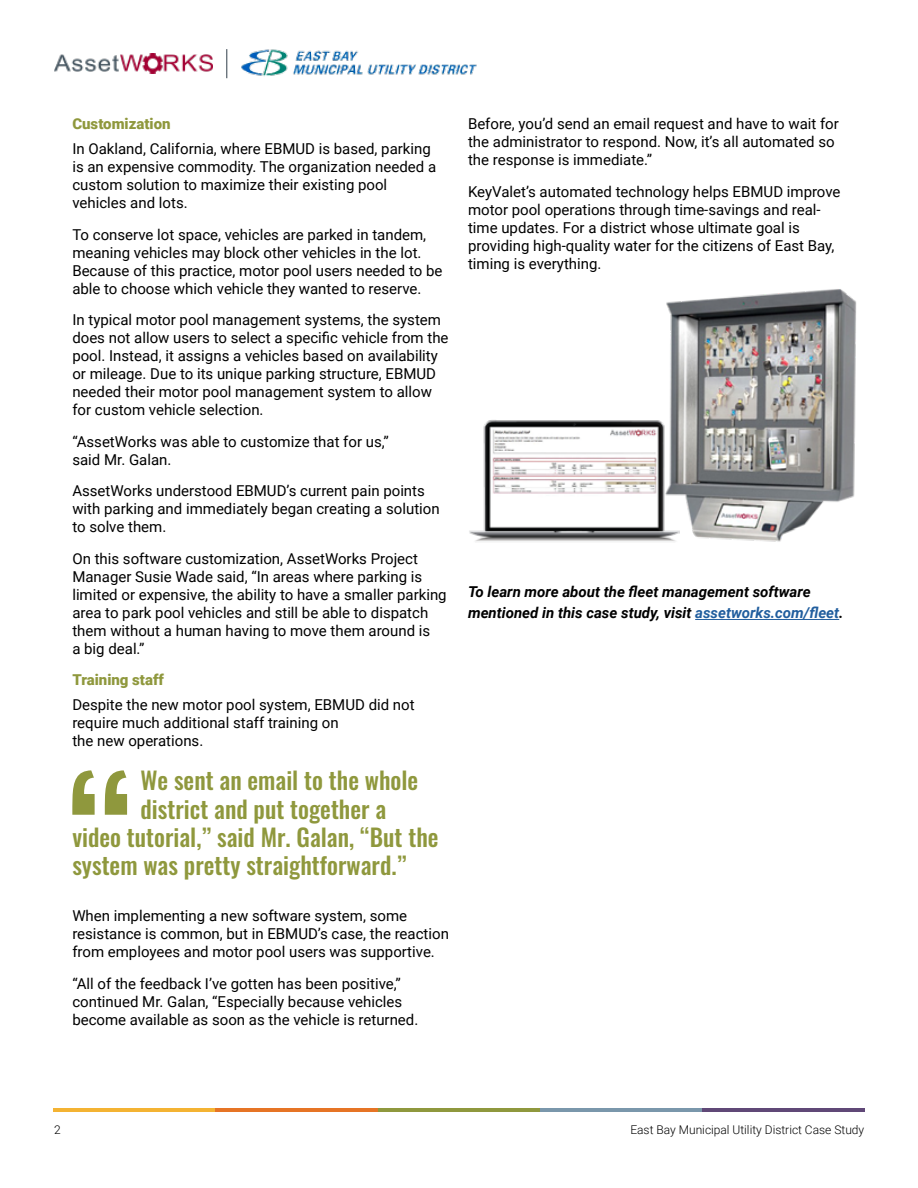
<style>
.page{position:relative;width:918px;height:1188px;background:#fff}
.page>*{position:absolute;margin:0;border:0;box-sizing:border-box;transform-origin:0 0}
.t1{font:500 24px "Oswald";color:#8f983d}
.t2{font:15px/18px "Roboto";color:#000}
.t3{font:italic 700 15px/21px "Roboto";color:#000}
.t4{font:900 15px "Roboto";color:#8f983d}
.t5{font:300 12px "Roboto";color:#000}
.s1{color:#215e9e}
</style>
<div class="page">
<img style="left:54px;top:53px;width:159px;height:21px">
<svg style="left:226px;top:49px;width:1px;height:29px"></svg>
<hr style="left:378px;top:1108px;width:162px;height:3px;background:#8f983d">
<hr style="left:54px;top:1108px;width:162px;height:3px;background:#f4b333">
<hr style="left:216px;top:1108px;width:162px;height:3px;background:#e67425">
<hr style="left:540px;top:1108px;width:162px;height:3px;background:#7a97ab">
<hr style="left:702px;top:1108px;width:162px;height:3px;background:#604877">
<img style="left:241px;top:49px;width:236px;height:28px">
<hr style="left:695px;top:619px;width:144px;height:1px;background:#215e9e">
<svg style="left:72px;top:770px;width:55px;height:45px"></svg>
<img style="left:666px;top:289px;width:191px;height:253px">
<img style="left:469px;top:416px;width:210px;height:126px">
<p class="t4" style="left:72px;top:114px;width:100px">Customization</p>
<p class="t2" style="left:72px;top:139px;width:365px">In Oakland, California, where EBMUD is based, parking is an expensive commodity. The organization needed a custom solution to maximize their existing pool vehicles and lots.</p>
<p class="t2" style="left:72px;top:225px;width:372px">To conserve lot space, vehicles are parked in tandem, meaning vehicles may block other vehicles in the lot.<br>Because of this practice, motor pool users needed to be able to choose which vehicle they wanted to reserve.</p>
<p class="t2" style="left:72px;top:310px;width:378px">In typical motor pool management systems, the system does not allow users to select a specific vehicle from the pool. Instead, it assigns a vehicles based on availability or mileage. Due to its unique parking structure, EBMUD needed their motor pool management system to allow for custom vehicle selection.</p>
<p class="t2" style="left:72px;top:432px;width:318px">“AssetWorks was able to customize that for us,” said Mr. Galan.</p>
<p class="t2" style="left:72px;top:481px;width:369px">AssetWorks understood EBMUD’s current pain points with parking and immediately began creating a solution to solve them.</p>
<p class="t2" style="left:72px;top:549px;width:376px">On this software customization, AssetWorks Project Manager Susie Wade said, “In areas where parking is limited or expensive, the ability to have a smaller parking area to park pool vehicles and still be able to dispatch them without a human having to move them around is<br>a big deal.”</p>
<p class="t4" style="left:72px;top:669px;width:93px">Training staff</p>
<p class="t2" style="left:72px;top:695px;width:344px">Despite the new motor pool system, EBMUD did not require much additional staff training on<br>the new operations.</p>
<h1 class="t1" style="left:141px;top:759px;width:279px">We sent an email to the whole</h1>
<h1 class="t1" style="left:141px;top:787px;width:247px">district and put together a</h1>
<h1 class="t1" style="left:72px;top:816px;width:368px">video tutorial,” said Mr. Galan, “But the</h1>
<h1 class="t1" style="left:72px;top:844px;width:336px">system was pretty straightforward.”</h1>
<p class="t2" style="left:72px;top:906px;width:378px">When implementing a new software system, some resistance is common, but in EBMUD’s case, the reaction from employees and motor pool users was supportive.</p>
<p class="t2" style="left:72px;top:974px;width:347px">“All of the feedback I’ve gotten has been positive,” continued Mr. Galan, “Especially because vehicles become available as soon as the vehicle is returned.</p>
<p class="t2" style="left:468px;top:114px;width:372px">Before, you’d send an email request and have to wait for the administrator to respond. Now, it’s all automated so the response is immediate.”</p>
<p class="t2" style="left:468px;top:182px;width:374px">KeyValet’s automated technology helps EBMUD improve motor pool operations through time-savings and real&shy;time updates. For a district whose ultimate goal is providing high-quality water for the citizens of East Bay, timing is everything.</p>
<p class="t3" style="left:468px;top:581px;width:377px">To learn more about the fleet management software mentioned in this case study, visit <span class="s1">assetworks.com/fleet</span>.</p>
<p class="t5" style="left:54px;top:1122px;width:8px">2</p>
<p class="t5" style="left:630px;top:1122px;width:235px">East Bay Municipal Utility District Case Study</p>
</div>
